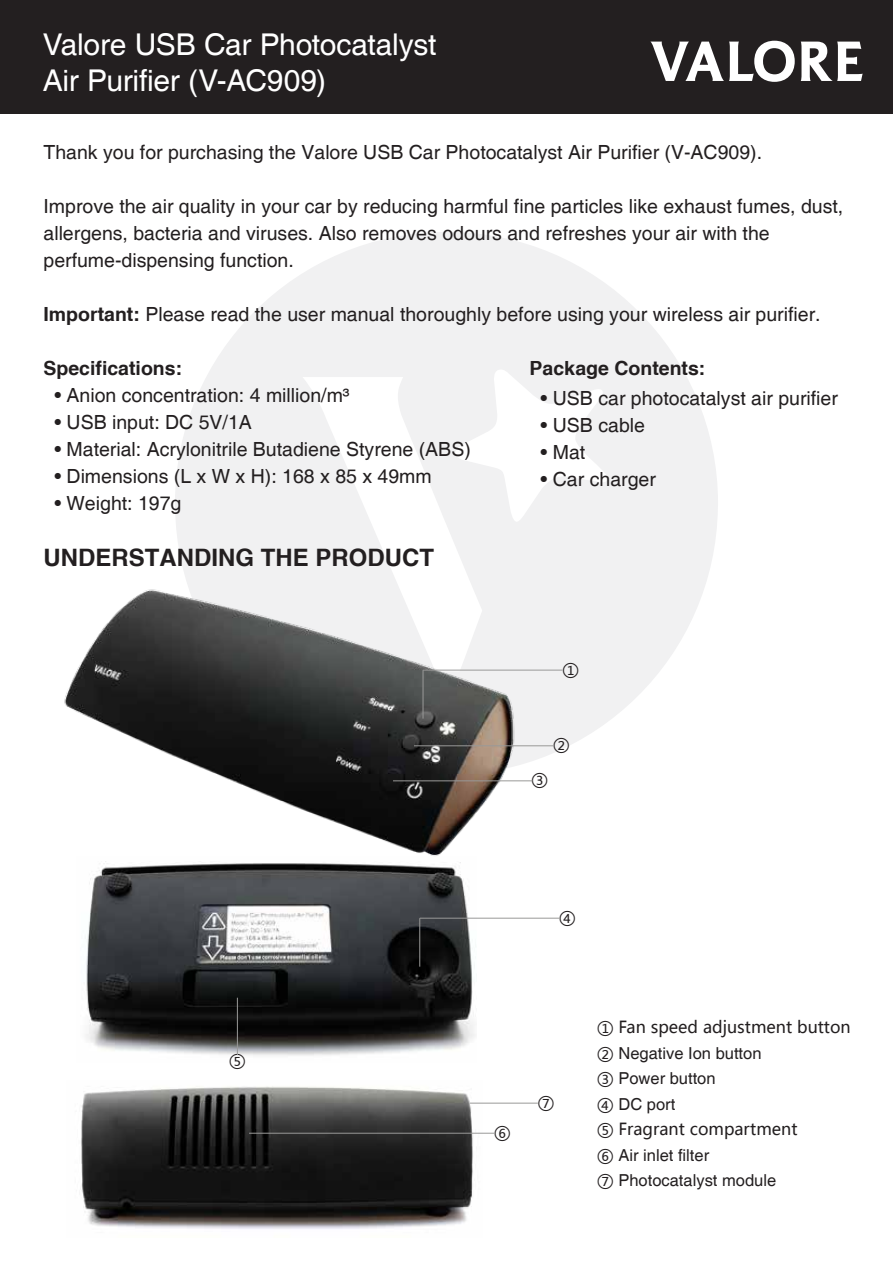
<style>
.page{position:relative;width:893px;height:1263px;background:#fff}
.page>*{position:absolute;margin:0;border:0;box-sizing:border-box;transform-origin:0 0}
.t1{font:30px/36px "Helvetica";letter-spacing:-.01em;color:#fff}
.t2{font:700 24px "Helvetica cyr";color:#231f20}
.t3{font:19.5px/27px "Helvetica";color:#231f20}
.t4{font:700 19.5px "Helvetica cyr";color:#231f20}
.t5{font:16.5px/25.5px "Helvetica";color:#231f20}
.t6{font:16.5px "Microsoft Ya Hei";color:#231f20}
.s1{font-family:"Helvetica cyr";font-weight:700}
.s2{font-family:"Microsoft Ya Hei"}
</style>
<div class="page">
<div style="left:0;top:0;width:893px;height:113px;background:#231f20"></div>
<svg style="left:650px;top:41px;width:145px;height:41px"></svg>
<svg style="left:801px;top:42px;width:62px;height:39px"></svg>
<img style="left:86px;top:878px;width:390px;height:178px">
<svg style="left:175px;top:232px;width:543px;height:528px;fill:#f1f1f2"></svg>
<img style="left:64px;top:566px;width:471px;height:312px">
<hr style="left:423px;top:670px;width:1px;height:49px;background:#999998">
<hr style="left:423px;top:670px;width:140px;height:1px;background:#999998">
<hr style="left:419px;top:918px;width:1px;height:49px;background:#999998">
<hr style="left:237px;top:998px;width:1px;height:57px;background:#999998">
<hr style="left:420px;top:918px;width:139px;height:1px;background:#999998">
<hr style="left:414px;top:745px;width:140px;height:1px;background:#999998">
<hr style="left:393px;top:780px;width:140px;height:1px;background:#999998">
<img style="left:81px;top:1086px;width:402px;height:143px">
<hr style="left:249px;top:1133px;width:245px;height:1px;background:#999998">
<hr style="left:470px;top:1103px;width:68px;height:1px;background:#999998">
<h1 class="t1" style="left:43px;top:27px;width:395px">Valore USB Car Photocatalyst<br>Air Purifier (V-AC909)</h1>
<p class="t3" style="left:43px;top:139px;width:720px">Thank you for purchasing the Valore USB Car Photocatalyst Air Purifier (V-AC909).</p>
<p class="t3" style="left:43px;top:193px;width:801px">Improve the air quality in your car by reducing harmful fine particles like exhaust fumes, dust, allergens, bacteria and viruses. Also removes odours and refreshes your air with the perfume-dispensing function.</p>
<p class="t3" style="left:43px;top:301px;width:779px"><span class="s1">Important:</span> Please read the user manual thoroughly before using your wireless air purifier.</p>
<p class="t4" style="left:43px;top:357px;width:140px">Specifications:</p>
<p class="t4" style="left:529px;top:357px;width:177px">Package Contents:</p>
<p class="t3" style="left:54px;top:382px;width:297px">• Anion concentration: 4 million/m³</p>
<p class="t3" style="left:54px;top:409px;width:199px">• USB input: DC 5V/1A</p>
<p class="t3" style="left:54px;top:436px;width:418px">• Material: Acrylonitrile Butadiene Styrene (ABS)</p>
<p class="t3" style="left:54px;top:463px;width:379px">• Dimensions (L x W x H): 168 x 85 x 49mm</p>
<p class="t3" style="left:54px;top:490px;width:129px">• Weight: 197g</p>
<p class="t2" style="left:43px;top:544px;width:392px">UNDERSTANDING THE PRODUCT</p>
<p class="t3" style="left:541px;top:385px;width:299px">• USB car photocatalyst air purifier</p>
<p class="t3" style="left:541px;top:412px;width:106px">• USB cable</p>
<p class="t3" style="left:541px;top:439px;width:46px">• Mat</p>
<p class="t3" style="left:541px;top:466px;width:117px">• Car charger</p>
<p class="t6" style="left:563px;top:658px;width:18px">①</p>
<p class="t6" style="left:553px;top:733px;width:18px">②</p>
<p class="t6" style="left:229px;top:1049px;width:18px">⑤</p>
<p class="t6" style="left:532px;top:768px;width:18px">③</p>
<p class="t6" style="left:559px;top:906px;width:18px">④</p>
<p class="t6" style="left:494px;top:1121px;width:18px">⑥</p>
<p class="t6" style="left:538px;top:1090px;width:18px">⑦</p>
<p class="t6" style="left:597px;top:1016px;width:255px">① Fan speed adjustment button</p>
<p class="t5" style="left:597px;top:1041px;width:166px"><span class="s2">②</span> Negative Ion button<br><span class="s2">③</span> Power button<br><span class="s2">④</span> DC port</p>
<p class="t6" style="left:597px;top:1118px;width:202px">⑤ Fragrant compartment</p>
<p class="t5" style="left:597px;top:1142px;width:181px"><span class="s2">⑥</span> Air inlet filter<br><span class="s2">⑦</span> Photocatalyst module</p>
</div>
